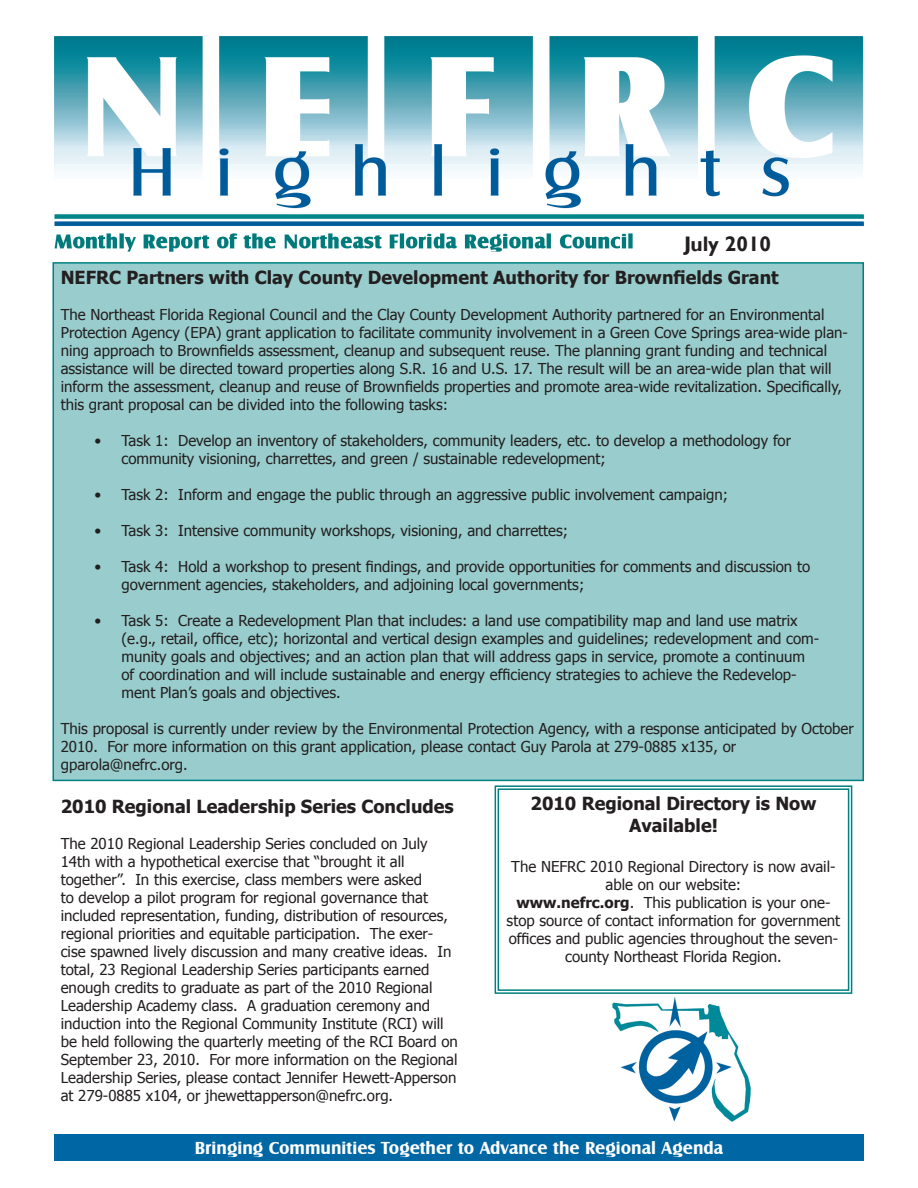
<style>
.page{position:relative;width:918px;height:1188px;background:#fff}
.page>*{position:absolute;margin:0;border:0;box-sizing:border-box;transform-origin:0 0}
.t1{font:700 21px "Gill Sans";color:#231f20}
.t2{font:700 18px/21.6px "Tahoma";color:#231f20;text-align:center}
.t3{font:700 18px "Castle T";color:#fff}
.t4{font:15px/18px "Tahoma";color:#231f20}
.s1{font-weight:700}
</style>
<div class="page">
<div style="left:54px;top:1135px;width:810px;height:26px;background:#0067a5"></div>
<img style="left:54px;top:36px;width:810px;height:216px">
<div style="left:53px;top:263px;width:810px;height:517px;background:#9cc"></div>
<svg style="left:494px;top:785px;width:359px;height:209px"></svg>
<div style="left:498px;top:788px;width:351px;height:203px;border:1px solid #008080"></div>
<img style="left:612px;top:997px;width:139px;height:125px">
<p class="t1" style="left:684px;top:231px;width:89px">July 2010</p>
<p class="t2" style="left:61px;top:266px;width:719px">NEFRC Partners with Clay County Development Authority for Brownfields Grant</p>
<p class="t4" style="left:61px;top:305px;width:789px">The Northeast Florida Regional Council and the Clay County Development Authority partnered for an Environmental Protection Agency (EPA) grant application to facilitate community involvement in a Green Cove Springs area-wide plan&shy;ning approach to Brownfields assessment, cleanup and subsequent reuse. The planning grant funding and technical assistance will be directed toward properties along S.R. 16 and U.S. 17. The result will be an area-wide plan that will inform the assessment, cleanup and reuse of Brownfields properties and promote area-wide revitalization. Specifically, this grant proposal can be divided into the following tasks:</p>
<p class="t4" style="left:122px;top:431px;width:671px;text-indent:-27px">• Task 1: Develop an inventory of stakeholders, community leaders, etc. to develop a methodology for community visioning, charrettes, and green / sustainable redevelopment;</p>
<p class="t4" style="left:94px;top:485px;width:635px">• Task 2: Inform and engage the public through an aggressive public involvement campaign;</p>
<p class="t4" style="left:94px;top:521px;width:475px">• Task 3: Intensive community workshops, visioning, and charrettes;</p>
<p class="t4" style="left:122px;top:557px;width:690px;text-indent:-27px">• Task 4: Hold a workshop to present findings, and provide opportunities for comments and discussion to government agencies, stakeholders, and adjoining local governments;</p>
<p class="t4" style="left:122px;top:611px;width:699px;text-indent:-27px">• Task 5: Create a Redevelopment Plan that includes: a land use compatibility map and land use matrix (e.g., retail, office, etc); horizontal and vertical design examples and guidelines; redevelopment and com&shy;munity goals and objectives; and an action plan that will address gaps in service, promote a continuum of coordination and will include sustainable and energy efficiency strategies to achieve the Redevelop&shy;ment Plan’s goals and objectives.</p>
<p class="t4" style="left:61px;top:719px;width:795px">This proposal is currently under review by the Environmental Protection Agency, with a response anticipated by October<br>2010. For more information on this grant application, please contact Guy Parola at 279-0885 x135, or gparola@nefrc.org.</p>
<p class="t2" style="left:531px;top:792px;width:287px">2010 Regional Directory is Now<br>Available!</p>
<p class="t4" style="left:507px;top:856px;width:335px;text-align:center">The NEFRC 2010 Regional Directory is now avail&shy;able on our website:<br><span class="s1">www.nefrc.org</span>. This publication is your one&shy;stop source of contact information for government offices and public agencies throughout the seven&shy;county Northeast Florida Region.</p>
<p class="t2" style="left:61px;top:795px;width:395px">2010 Regional Leadership Series Concludes</p>
<p class="t4" style="left:61px;top:834px;width:399px">The 2010 Regional Leadership Series concluded on July 14th with a hypothetical exercise that “brought it all together”. In this exercise, class members were asked<br>to develop a pilot program for regional governance that included representation, funding, distribution of resources, regional priorities and equitable participation. The exer&shy;cise spawned lively discussion and many creative ideas. In total, 23 Regional Leadership Series participants earned enough credits to graduate as part of the 2010 Regional Leadership Academy class. A graduation ceremony and induction into the Regional Community Institute (RCI) will be held following the quarterly meeting of the RCI Board on September 23, 2010. For more information on the Regional Leadership Series, please contact Jennifer Hewett-Apperson at 279-0885 x104, or jhewettapperson@nefrc.org.</p>
<p class="t3" style="left:195px;top:1138px;width:530px">Bringing Communities Together to Advance the Regional Agenda</p>
</div>
